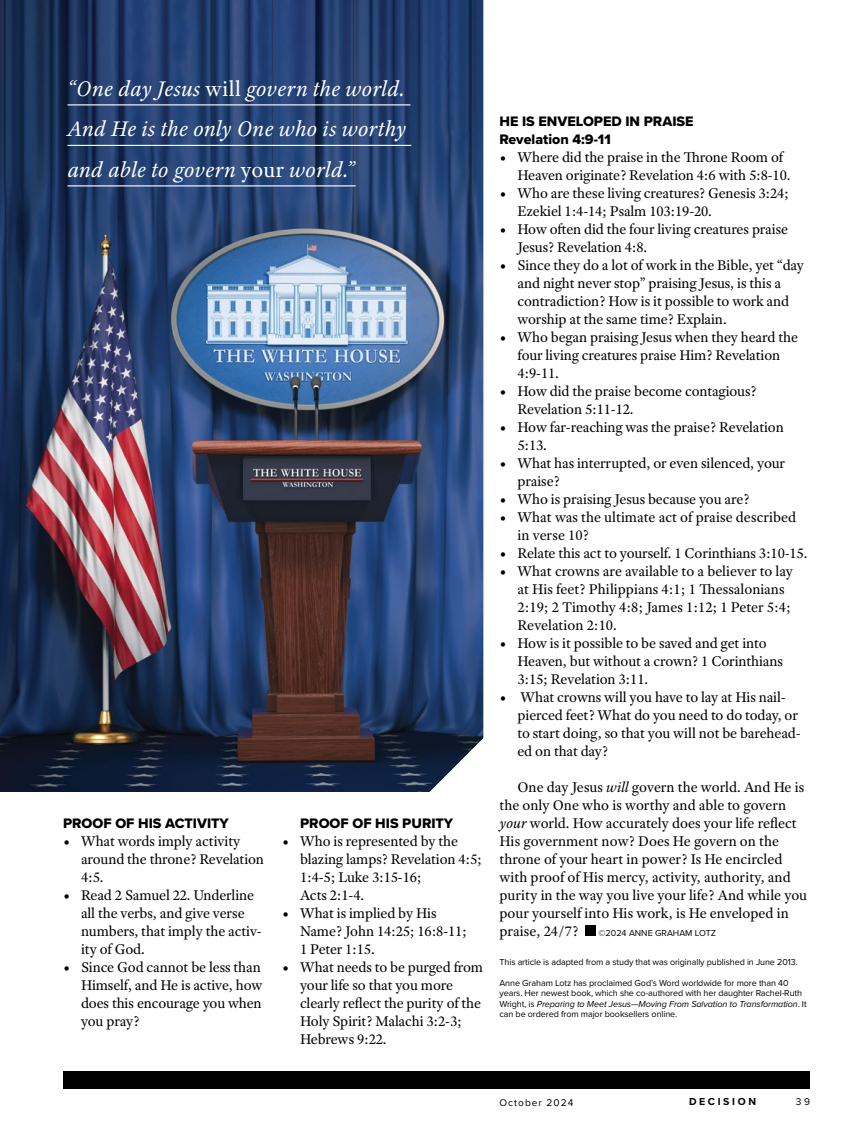
<style>
.page{position:relative;width:864px;height:1134px;background:#fff}
.page>*{position:absolute;margin:0;border:0;box-sizing:border-box;transform-origin:0 0}
.t1{font:italic 22.5px/40.5px "Adobe Text Pro";letter-spacing:.01em;color:#fff;text-align:justify}
.t2{font:15px/18px "Adobe Text Pro";letter-spacing:-.01em;color:#000}
.t3{font:14.25px/18px "Proxima Nova Extrabld";color:#000}
.t4{font:700 10.5px "Proxima Nova";letter-spacing:.25em;color:#000}
.t5{font:10.2px "Proxima Nova";letter-spacing:.1em;color:#000}
.t6{font:9px/10.5px "Proxima Nova";letter-spacing:-.01em;color:#000}
.s1{font-style:normal}
.s2{font-style:italic}
</style>
<div class="page">
<div style="left:63px;top:1071px;width:747px;height:18px;background:#000"></div>
<div style="left:585px;top:926px;width:10px;height:10px;background:#000"></div>
<img style="left:0;top:0;width:483px;height:792px">
<hr style="left:68px;top:104px;width:342px;height:1px;background:#fff">
<hr style="left:68px;top:145px;width:343px;height:1px;background:#fff">
<hr style="left:68px;top:185px;width:288px;height:1px;background:#fff">
<h1 class="t1" style="left:68px;top:68px;width:340px">“One day Jesus <span class="s1">will</span> govern the world.<br>And He is the only One who is worthy and able to govern <span class="s1">your</span> world.”</h1>
<p class="t3" style="left:63px;top:814px;width:167px">PROOF OF HIS ACTIVITY</p>
<p class="t2" style="left:81px;top:832px;width:185px;text-indent:-18px">• What words imply activity around the throne? Revelation<br>4:5.</p>
<p class="t2" style="left:81px;top:886px;width:182px;text-indent:-18px">• Read 2 Samuel 22. Underline all the verbs, and give verse numbers, that imply the activ&shy;ity of God.</p>
<p class="t2" style="left:81px;top:958px;width:183px;text-align:justify;text-indent:-18px">• Since God cannot be less than Himself, and He is active, how does this encourage you when you pray?</p>
<p class="t3" style="left:300px;top:814px;width:155px">PROOF OF HIS PURITY</p>
<p class="t2" style="left:300px;top:832px;width:183px;text-indent:-18px">• Who is represented by the blazing lamps? Revelation 4:5;<br>1:4-5; Luke 3:15-16;<br>Acts 2:1-4.</p>
<p class="t2" style="left:300px;top:904px;width:168px;text-indent:-18px">• What is implied by His<br>Name? John 14:25; 16:8-11;<br>1 Peter 1:15.</p>
<p class="t2" style="left:300px;top:958px;width:185px;text-indent:-18px">• What needs to be purged from your life so that you more clearly reflect the purity of the<br>Holy Spirit? Malachi 3:2-3;<br>Hebrews 9:22.</p>
<p class="t3" style="left:500px;top:112px;width:196px">HE IS ENVELOPED IN PRAISE<br>Revelation 4:9-11</p>
<p class="t2" style="left:518px;top:148px;width:274px;text-indent:-18px">• Where did the praise in the Throne Room of<br>Heaven originate? Revelation 4:6 with 5:8-10.</p>
<p class="t2" style="left:518px;top:184px;width:273px;text-indent:-18px">• Who are these living creatures? Genesis 3:24;<br>Ezekiel 1:4-14; Psalm 103:19-20.</p>
<p class="t2" style="left:518px;top:220px;width:272px;text-indent:-18px">• How often did the four living creatures praise<br>Jesus? Revelation 4:8.</p>
<p class="t2" style="left:518px;top:256px;width:288px;text-indent:-18px">• Since they do a lot of work in the Bible, yet “day and night never stop” praising Jesus, is this a contradiction? How is it possible to work and worship at the same time? Explain.</p>
<p class="t2" style="left:518px;top:328px;width:282px;text-indent:-18px">• Who began praising Jesus when they heard the four living creatures praise Him? Revelation<br>4:9-11.</p>
<p class="t2" style="left:518px;top:382px;width:241px;text-indent:-18px">• How did the praise become contagious?<br>Revelation 5:11-12.</p>
<p class="t2" style="left:518px;top:418px;width:268px;text-indent:-18px">• How far-reaching was the praise? Revelation<br>5:13.</p>
<p class="t2" style="left:518px;top:454px;width:269px;text-indent:-18px">• What has interrupted, or even silenced, your praise?</p>
<p class="t2" style="left:500px;top:490px;width:252px">• Who is praising Jesus because you are?</p>
<p class="t2" style="left:518px;top:508px;width:280px;text-indent:-18px">• What was the ultimate act of praise described in verse 10?</p>
<p class="t2" style="left:500px;top:544px;width:309px">• Relate this act to yourself. 1 Corinthians 3:10-15.</p>
<p class="t2" style="left:518px;top:562px;width:277px;text-indent:-18px">• What crowns are available to a believer to lay at His feet? Philippians 4:1; 1 Thessalonians 2:19; 2 Timothy 4:8; James 1:12; 1 Peter 5:4; Revelation 2:10.</p>
<p class="t2" style="left:518px;top:634px;width:267px;text-indent:-18px">• How is it possible to be saved and get into<br>Heaven, but without a crown? 1 Corinthians<br>3:15; Revelation 3:11.</p>
<p class="t2" style="left:518px;top:688px;width:285px;text-indent:-18px">• What crowns will you have to lay at His nail&shy;pierced feet? What do you need to do today, or to start doing, so that you will not be barehead&shy;ed on that day?</p>
<p class="t2" style="left:500px;top:778px;width:309px;text-indent:18px">One day Jesus <span class="s2">will</span> govern the world. And He is the only One who is worthy and able to govern <span class="s2">your</span> world. How accurately does your life reflect His government now? Does He govern on the throne of your heart in power? Is He encircled with proof of His mercy, activity, authority, and purity in the way you live your life? And while you pour yourself into His work, is He enveloped in praise, 24/7?</p>
<p class="t6" style="left:599px;top:927px;width:119px">©2024 ANNE GRAHAM LOTZ</p>
<p class="t6" style="left:499px;top:956px;width:300px">This article is adapted from a study that was originally published in June 2013.</p>
<p class="t6" style="left:499px;top:977px;width:309px">Anne Graham Lotz has proclaimed God’s Word worldwide for more than 40 years. Her newest book, which she co-authored with her daughter Rachel-Ruth Wright, is <span class="s2">Preparing to Meet Jesus—Moving From Salvation to Transformation</span>. It can be ordered from major booksellers online.</p>
<p class="t5" style="left:500px;top:1095px;width:75px">October 2024</p>
<p class="t4" style="left:689px;top:1094px;width:68px">DECISION</p>
<p class="t5" style="left:796px;top:1094px;width:16px">39</p>
</div>
